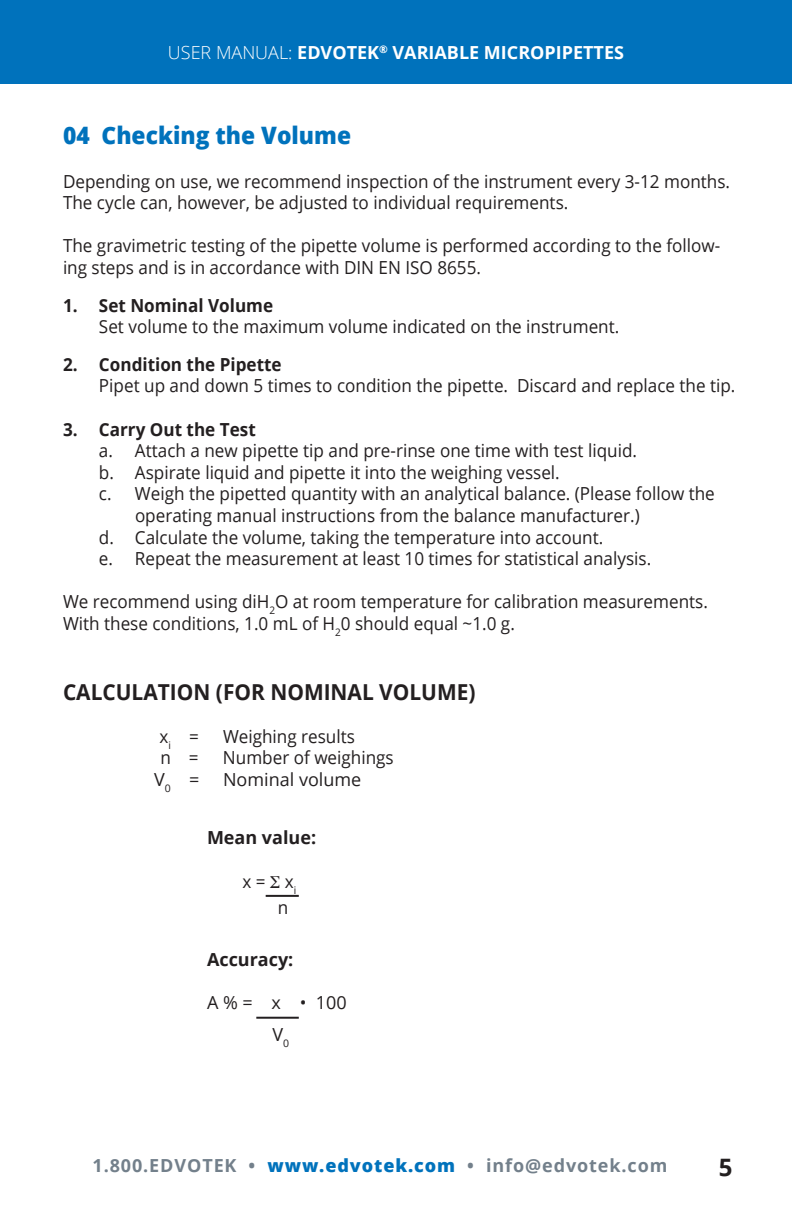
<style>
.page{position:relative;width:792px;height:1224px;background:#fff}
.page>*{position:absolute;margin:0;border:0;box-sizing:border-box;transform-origin:0 0}
.Body_Text_1{font:800 24px "Open Sans";color:#0072bc;scale:.95 1}
.t1{font:700 24px "Open Sans";color:#231f20}
.Subhead_1{font:700 22px "Open Sans";color:#231f20;scale:.95 1}
.Body_Text_3{font:18px/21.6px "Open Sans";color:#231f20;scale:.95 1}
.Body_Text_1-2{font:18px/21.6px "Open Sans";color:#231f20;scale:.95 1}
.Body_Text_2{font:18px "Open Sans";color:#231f20;scale:.95 1}
.Body_Text_2-2{font:700 18px "Open Sans";color:#231f20;scale:.95 1}
.t2{font:700 18px "Open Sans";letter-spacing:.05em;color:#73808b}
.t3{font:700 18px "Open Sans";color:#fff}
.Body_Text_3-2{font:18px "Open Sans";color:#231f20}
.Subhead_2{font:700 18px "Open Sans";color:#231f20}
.s1{font-weight:300}
.s2{font-weight:800;color:#0072bc}
</style>
<div class="page">
<div style="left:0;top:0;width:792px;height:84px;background:#0072bc"></div>
<hr style="left:266px;top:895px;width:33px;height:2px;background:#231f20">
<hr style="left:256px;top:1017px;width:43px;height:2px;background:#231f20">
<p class="t3" style="left:168px;top:40px;width:458px"><span class="s1">USER MANUAL:</span> EDVOTEK<sup>®</sup> VARIABLE MICROPIPETTES</p>
<p class="Body_Text_1" style="left:63px;top:117px;width:305px">04 Checking the Volume</p>
<p class="Body_Text_1-2" style="left:63px;top:170px;width:704px">Depending on use, we recommend inspection of the instrument every 3-12 months.<br>The cycle can, however, be adjusted to individual requirements.</p>
<p class="Body_Text_1-2" style="left:63px;top:235px;width:693px">The gravimetric testing of the pipette volume is performed according to the follow&shy;ing steps and is in accordance with DIN EN ISO 8655.</p>
<p class="Body_Text_2-2" style="left:63px;top:292px;width:223px">1. Set Nominal Volume</p>
<p class="Body_Text_2" style="left:99px;top:314px;width:549px">Set volume to the maximum volume indicated on the instrument.</p>
<p class="Body_Text_2-2" style="left:63px;top:352px;width:232px">2. Condition the Pipette</p>
<p class="Body_Text_2" style="left:99px;top:373px;width:672px">Pipet up and down 5 times to condition the pipette. Discard and replace the tip.</p>
<p class="Body_Text_2-2" style="left:63px;top:416px;width:204px">3. Carry Out the Test</p>
<p class="Body_Text_3" style="left:99px;top:439px;width:568px">a. Attach a new pipette tip and pre-rinse one time with test liquid.</p>
<p class="Body_Text_3" style="left:99px;top:461px;width:487px">b. Aspirate liquid and pipette it into the weighing vessel.</p>
<p class="Body_Text_3" style="left:135px;top:483px;width:612px;text-indent:-36px">c. Weigh the pipetted quantity with an analytical balance. (Please follow the operating manual instructions from the balance manufacturer.)</p>
<p class="Body_Text_3" style="left:99px;top:526px;width:532px">d. Calculate the volume, taking the temperature into account.</p>
<p class="Body_Text_3" style="left:99px;top:547px;width:583px">e. Repeat the measurement at least 10 times for statistical analysis.</p>
<p class="Body_Text_3" style="left:63px;top:591px;width:680px">We recommend using diH<sub>2</sub>O at room temperature for calibration measurements.</p>
<p class="Body_Text_3" style="left:63px;top:612px;width:477px">With these conditions, 1.0 mL of H<sub>2</sub>0 should equal ~1.0 g.</p>
<p class="Subhead_1" style="left:63px;top:676px;width:436px">CALCULATION (FOR NOMINAL VOLUME)</p>
<p class="Body_Text_3" style="left:160px;top:725px;width:43px">x<sub>i</sub> =</p>
<p class="Body_Text_3" style="left:223px;top:725px;width:140px">Weighing results</p>
<p class="Body_Text_3" style="left:161px;top:747px;width:42px">n =</p>
<p class="Body_Text_3" style="left:223px;top:747px;width:181px">Number of weighings</p>
<p class="Body_Text_3-2" style="left:154px;top:767px;width:47px">V<sub>0</sub> =</p>
<p class="Body_Text_3-2" style="left:223px;top:767px;width:140px">Nominal volume</p>
<p class="Subhead_2" style="left:207px;top:825px;width:111px">Mean value:</p>
<p class="Body_Text_3" style="left:243px;top:870px;width:58px">x = x<sub>i</sub></p>
<p class="Body_Text_3" style="left:278px;top:896px;width:13px">n</p>
<p class="Subhead_2" style="left:207px;top:947px;width:88px">Accuracy:</p>
<p class="Body_Text_3-2" style="left:207px;top:990px;width:141px">A % = x • 100</p>
<p class="Body_Text_3-2" style="left:272px;top:1022px;width:18px">V<sub>0</sub></p>
<p class="t2" style="left:93px;top:1153px;width:576px">1.800.EDVOTEK • <span class="s2">www.edvotek.com</span> • info@edvotek.com</p>
<p class="t1" style="left:719px;top:1151px;width:15px">5</p>
</div>
